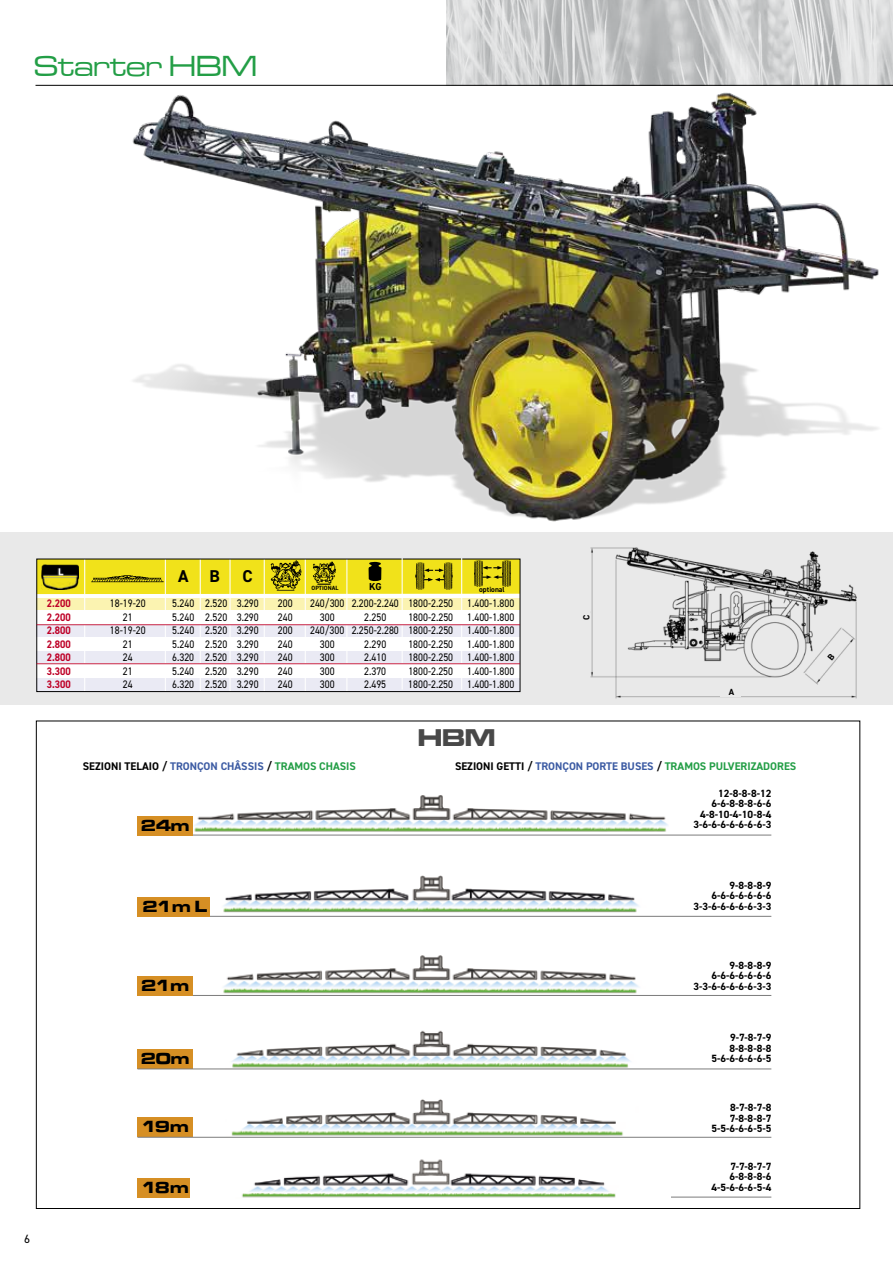
<style>
.page{position:relative;width:893px;height:1263px;background:#fff}
.page>*{position:absolute;margin:0;border:0;box-sizing:border-box;transform-origin:0 0}
.t1{font:500 expanded 30px "Microgramma Com";letter-spacing:.005em;color:#239e46}
.t2{font:700 expanded 25.05px "Microgramma Com";color:#484848}
.t3{font:700 17.1px "DIN2014";color:#000}
.t4{font:700 expanded 16.65px "Microgramma Com";color:#000}
.t5{font:12px "DIN2014";color:#000}
.t6{font:700 11.1px "DIN2014";color:#239e46}
.t7{font:700 11.1px "DIN2014";color:#000}
.t8{font:10.95px "DIN2014";color:#000;scale:.9 1}
.t9{font:700 10.95px "DIN2014";color:#be0027;scale:.9 1}
.t10{font:700 10.5px/10.5px "DIN2014";color:#000;text-align:right}
.t11{font:700 10.05px "DIN2014";color:#000}
.t12{font:700 8.85px "DIN2014";color:#000}
.t13{font:700 7.5px "DIN2014";color:#000}
.t14{font:700 6.15px "DIN2014";color:#000}
.s1{color:#3c5ba3}
.s2{color:#239e46}
.s3{color:#000}
</style>
<div class="page">
<div style="left:0;top:533px;width:893px;height:172px;background:#e9e9e9"></div>
<img style="left:446px;top:0;width:447px;height:78px">
<img style="left:590px;top:547px;width:267px;height:152px">
<div style="left:720px;top:688px;width:21px;height:8px;background:#e9e9e9"></div>
<img style="left:111px;top:78px;width:782px;height:455px">
<hr style="left:137px;top:1197px;width:634px;height:1px;background:#7c7c7c">
<div style="left:137px;top:1178px;width:55px;height:19px;background:#d68f24"></div>
<img style="left:190px;top:795px;width:480px;height:403px">
<div style="left:137px;top:1049px;width:56px;height:19px;background:#d68f24"></div>
<div style="left:137px;top:1117px;width:56px;height:20px;background:#d68f24"></div>
<hr style="left:137px;top:1137px;width:634px;height:1px;background:#7c7c7c">
<hr style="left:137px;top:1068px;width:634px;height:1px;background:#7c7c7c">
<hr style="left:137px;top:995px;width:634px;height:1px;background:#7c7c7c">
<div style="left:137px;top:976px;width:56px;height:20px;background:#d68f24"></div>
<hr style="left:137px;top:835px;width:634px;height:1px;background:#7c7c7c">
<div style="left:137px;top:816px;width:56px;height:19px;background:#d68f24"></div>
<hr style="left:137px;top:916px;width:634px;height:1px;background:#7c7c7c">
<div style="left:137px;top:897px;width:73px;height:20px;background:#d68f24"></div>
<div style="left:37px;top:559px;width:483px;height:132px;background:#fff"></div>
<div style="left:37px;top:598px;width:483px;height:12px;background:#fbf3b1"></div>
<div style="left:37px;top:625px;width:483px;height:12px;background:#eaeaf4"></div>
<div style="left:37px;top:651px;width:483px;height:12px;background:#eaeaf4"></div>
<div style="left:37px;top:678px;width:483px;height:13px;background:#eaeaf4"></div>
<div style="left:37px;top:559px;width:483px;height:35px;background:#f1e21a"></div>
<hr style="left:84px;top:559px;width:1px;height:132px;background:#fff">
<hr style="left:165px;top:559px;width:1px;height:132px;background:#fff">
<hr style="left:200px;top:559px;width:1px;height:132px;background:#fff">
<hr style="left:229px;top:559px;width:2px;height:132px;background:#fff">
<hr style="left:264px;top:559px;width:1px;height:132px;background:#fff">
<hr style="left:305px;top:559px;width:1px;height:132px;background:#fff">
<hr style="left:346px;top:559px;width:1px;height:132px;background:#fff">
<div style="left:37px;top:559px;width:483px;height:133px;border:1px solid #000"></div>
<svg style="left:369px;top:562px;width:12px;height:19px"></svg>
<img style="left:91px;top:566px;width:75px;height:24px">
<img style="left:268px;top:558px;width:37px;height:36px">
<img style="left:313px;top:561px;width:23px;height:24px">
<hr style="left:402px;top:558px;width:1px;height:132px;background:#fff">
<hr style="left:461px;top:558px;width:1px;height:132px;background:#fff">
<img style="left:416px;top:563px;width:8px;height:26px">
<img style="left:444px;top:563px;width:8px;height:26px">
<svg style="left:424px;top:578px;width:20px;height:3px"></svg>
<svg style="left:424px;top:568px;width:20px;height:4px"></svg>
<img style="left:474px;top:560px;width:9px;height:27px">
<img style="left:502px;top:560px;width:9px;height:27px">
<svg style="left:483px;top:575px;width:19px;height:4px"></svg>
<svg style="left:483px;top:566px;width:19px;height:3px"></svg>
<hr style="left:37px;top:624px;width:483px;height:1px;background:#be0027">
<hr style="left:37px;top:663px;width:483px;height:1px;background:#be0027">
<hr style="left:36px;top:85px;width:857px;height:1px;background:#000">
<img style="left:42px;top:564px;width:36px;height:26px">
<svg style="left:820px;top:645px;width:22px;height:24px"></svg>
<h1 class="t1" style="left:34px;top:47px;width:224px">Starter HBM</h1>
<h3 class="t3" style="left:178px;top:565px;width:43px">A B</h3>
<h3 class="t3" style="left:242px;top:565px;width:12px">C</h3>
<p class="t11" style="left:369px;top:580px;width:14px">KG</p>
<p class="t14" style="left:312px;top:584px;width:28px">OPTIONAL</p>
<p class="t13" style="left:479px;top:584px;width:27px">optional</p>
<p class="t9" style="left:47px;top:596px;width:28px">2.200</p>
<p class="t8" style="left:110px;top:597px;width:41px">18-19-20</p>
<p class="t8" style="left:172px;top:597px;width:98px">5.240 2.520 3.290</p>
<p class="t8" style="left:278px;top:597px;width:18px">200</p>
<p class="t8" style="left:310px;top:597px;width:160px">240/300 2.200-2.240 1800-2.250</p>
<p class="t8" style="left:467px;top:597px;width:54px">1.400-1.800</p>
<p class="t9" style="left:47px;top:610px;width:28px">2.200</p>
<p class="t8" style="left:123px;top:610px;width:12px">21</p>
<p class="t8" style="left:172px;top:610px;width:98px">5.240 2.520 3.290</p>
<p class="t8" style="left:278px;top:610px;width:18px">240</p>
<p class="t8" style="left:320px;top:610px;width:18px">300</p>
<p class="t8" style="left:364px;top:610px;width:26px">2.250</p>
<p class="t8" style="left:408px;top:610px;width:51px">1800-2.250</p>
<p class="t8" style="left:467px;top:610px;width:54px">1.400-1.800</p>
<p class="t9" style="left:47px;top:623px;width:28px">2.800</p>
<p class="t8" style="left:110px;top:624px;width:41px">18-19-20</p>
<p class="t8" style="left:172px;top:624px;width:98px">5.240 2.520 3.290</p>
<p class="t8" style="left:278px;top:624px;width:18px">200</p>
<p class="t8" style="left:310px;top:624px;width:160px">240/300 2.250-2.280 1800-2.250</p>
<p class="t8" style="left:467px;top:624px;width:54px">1.400-1.800</p>
<p class="t9" style="left:47px;top:637px;width:28px">2.800</p>
<p class="t8" style="left:123px;top:637px;width:12px">21</p>
<p class="t8" style="left:172px;top:637px;width:98px">5.240 2.520 3.290</p>
<p class="t8" style="left:278px;top:637px;width:18px">240</p>
<p class="t8" style="left:320px;top:637px;width:18px">300</p>
<p class="t8" style="left:364px;top:637px;width:26px">2.290</p>
<p class="t8" style="left:408px;top:637px;width:51px">1800-2.250</p>
<p class="t8" style="left:467px;top:637px;width:54px">1.400-1.800</p>
<p class="t9" style="left:47px;top:650px;width:28px">2.800</p>
<p class="t8" style="left:123px;top:651px;width:12px">24</p>
<p class="t8" style="left:172px;top:651px;width:98px">6.320 2.520 3.290</p>
<p class="t8" style="left:278px;top:651px;width:18px">240</p>
<p class="t8" style="left:320px;top:651px;width:18px">300</p>
<p class="t8" style="left:364px;top:651px;width:26px">2.410</p>
<p class="t8" style="left:408px;top:651px;width:51px">1800-2.250</p>
<p class="t8" style="left:467px;top:651px;width:54px">1.400-1.800</p>
<p class="t9" style="left:47px;top:664px;width:28px">3.300</p>
<p class="t8" style="left:123px;top:664px;width:12px">21</p>
<p class="t8" style="left:172px;top:664px;width:98px">5.240 2.520 3.290</p>
<p class="t8" style="left:278px;top:664px;width:18px">240</p>
<p class="t8" style="left:320px;top:664px;width:18px">300</p>
<p class="t8" style="left:364px;top:664px;width:26px">2.370</p>
<p class="t8" style="left:408px;top:664px;width:51px">1800-2.250</p>
<p class="t8" style="left:467px;top:664px;width:54px">1.400-1.800</p>
<p class="t9" style="left:47px;top:677px;width:28px">3.300</p>
<p class="t8" style="left:123px;top:678px;width:12px">24</p>
<p class="t8" style="left:172px;top:678px;width:98px">6.320 2.520 3.290</p>
<p class="t8" style="left:278px;top:678px;width:18px">240</p>
<p class="t8" style="left:320px;top:678px;width:18px">300</p>
<p class="t8" style="left:364px;top:678px;width:26px">2.495</p>
<p class="t8" style="left:408px;top:678px;width:51px">1800-2.250</p>
<p class="t8" style="left:467px;top:678px;width:54px">1.400-1.800</p>
<h2 class="t2" style="left:418px;top:721px;width:79px">HBM</h2>
<p class="t12" style="left:580px;top:620px;width:7px;rotate:-90deg">C</p>
<p class="t12" style="left:729px;top:686px;width:7px">A</p>
<p class="t7" style="left:83px;top:759px;width:275px">SEZIONI TELAIO / <span class="s1">TRONÇON CHÂSSIS</span> / <span class="s2">TRAMOS CHASIS</span></p>
<p class="t6" style="left:455px;top:759px;width:343px"><span class="s3">SEZIONI GETTI /</span> <span class="s1">TRONÇON PORTE BUSES</span> <span class="s3">/</span> TRAMOS PULVERIZADORES</p>
<h3 class="t4" style="left:141px;top:814px;width:50px">24m</h3>
<h3 class="t4" style="left:143px;top:895px;width:66px">21m L</h3>
<h3 class="t4" style="left:141px;top:974px;width:49px">21m</h3>
<h3 class="t4" style="left:141px;top:1047px;width:50px">20m</h3>
<h3 class="t4" style="left:142px;top:1115px;width:48px">19m</h3>
<p class="t10" style="left:693px;top:788px;width:79px">12-8-8-8-12<br>6-6-8-8-8-6-6<br>4-8-10-4-10-8-4<br>3-6-6-6-6-6-6-6-3</p>
<p class="t10" style="left:693px;top:880px;width:79px">9-8-8-8-9<br>6-6-6-6-6-6-6<br>3-3-6-6-6-6-6-3-3</p>
<p class="t10" style="left:693px;top:959px;width:79px">9-8-8-8-9<br>6-6-6-6-6-6-6<br>3-3-6-6-6-6-6-3-3</p>
<p class="t10" style="left:712px;top:1032px;width:61px">9-7-8-7-9<br>8-8-8-8-8<br>5-6-6-6-6-6-5</p>
<p class="t10" style="left:712px;top:1102px;width:61px">8-7-8-7-8<br>7-8-8-8-7<br>5-5-6-6-6-5-5</p>
<p class="t5" style="left:24px;top:1231px;width:7px">6</p>
<p class="t10" style="left:730px;top:1161px;width:43px;text-align:left">7-7-8-7-7<br>6-8-8-8-6</p>
<h3 class="t4" style="left:142px;top:1176px;width:48px">18m</h3>
<p class="t10" style="left:712px;top:1182px;width:61px">4-5-6-6-6-5-4</p>
</div>
